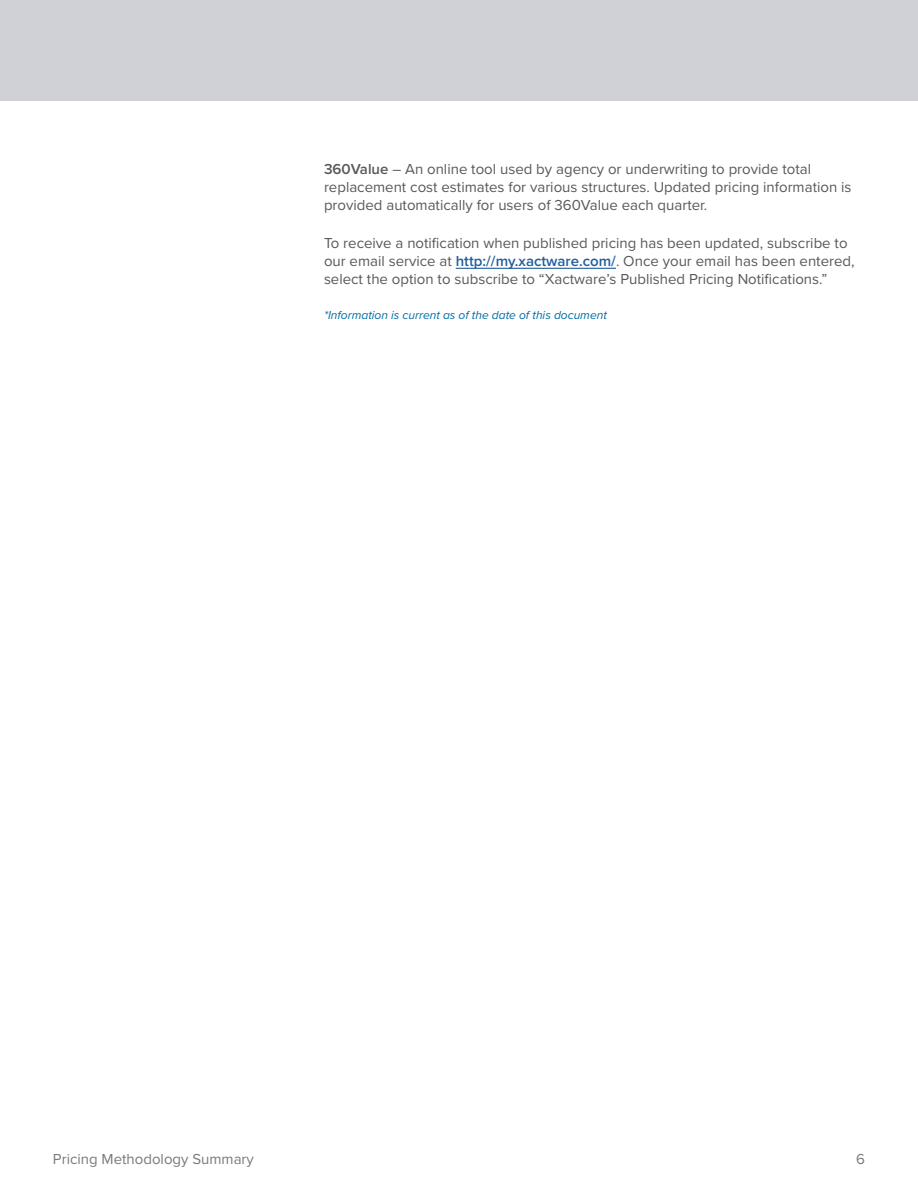
<style>
.page{position:relative;width:918px;height:1188px;background:#fff}
.page>*{position:absolute;margin:0;border:0;box-sizing:border-box;transform-origin:0 0}
.t1{font:15px/18px "Proxima Nova";color:#58595b}
.t2{font:15px "Proxima Nova";color:#797a7d}
.t3{font:italic 12px "Proxima Nova";color:#006ba4}
.s1{font-weight:600}
.s2{font-weight:600;color:#215e9e}
</style>
<div class="page">
<div style="left:0;top:0;width:918px;height:100px;background:#cfd1d6"></div>
<hr style="left:456px;top:268px;width:160px;height:1px;background:#215e9e">
<p class="t1" style="left:324px;top:161px;width:529px"><span class="s1">360Value</span> – An online tool used by agency or underwriting to provide total replacement cost estimates for various structures. Updated pricing information is provided automatically for users of 360Value each quarter.</p>
<p class="t1" style="left:324px;top:235px;width:532px">To receive a notification when published pricing has been updated, subscribe to our email service at <span class="s2">http://my.xactware.com/</span>. Once your email has been entered, select the option to subscribe to “Xactware’s Published Pricing Notifications.”</p>
<p class="t3" style="left:324px;top:310px;width:284px">*Information is current as of the date of this document</p>
<p class="t2" style="left:53px;top:1153px;width:203px">Pricing Methodology Summary</p>
<p class="t2" style="left:856px;top:1153px;width:10px">6</p>
</div>
